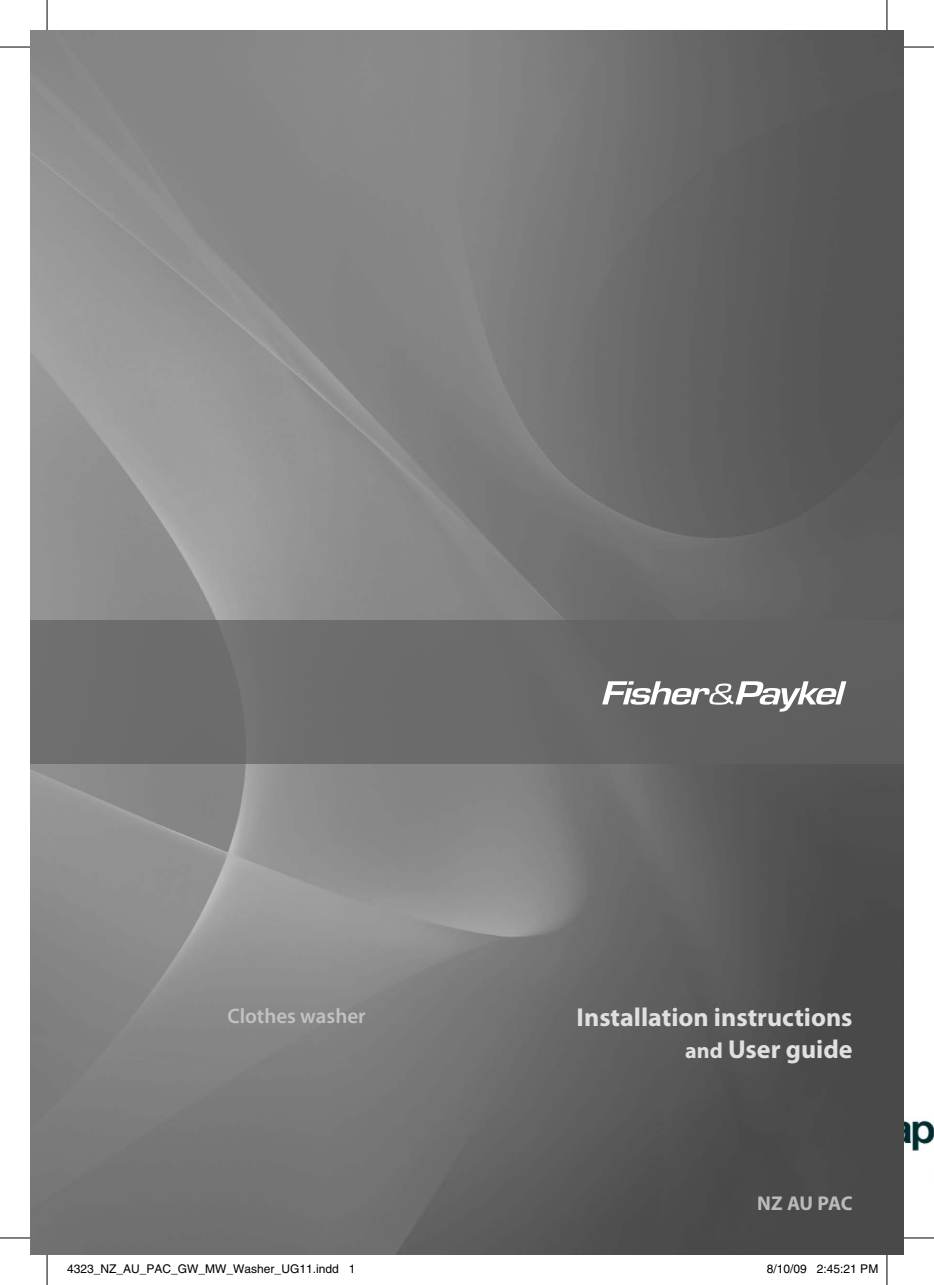
<style>
.page{position:relative;width:934px;height:1285px;background:#fff}
.page>*{position:absolute;margin:0;border:0;box-sizing:border-box;transform-origin:0 0}
.t1{font:700 26px/31.2px "Myriad Pro";color:#e0e0e0;text-align:right}
.t2{font:600 21px "Myriad Pro";color:#c2c2c2}
.t3{font:700 20px "Myriad Pro";letter-spacing:-.03em;color:#bababa}
.t4{font:12px "Helvetica";color:#000}
.s1{font-size:22px}
</style>
<div class="page">
<img style="left:903px;top:1081px;width:30px;height:104px">
<img style="left:30px;top:30px;width:873px;height:1225px">
<div style="left:30px;top:620px;width:873px;height:143px;background:linear-gradient(to right,#727272,#5f5f5f)"></div>
<svg style="left:602px;top:681px;width:244px;height:30px"></svg>
<hr style="left:0;top:47px;width:30px;height:1px;background:#000">
<hr style="left:903px;top:47px;width:30px;height:1px;background:#000">
<hr style="left:0;top:1237px;width:30px;height:1px;background:#000">
<hr style="left:903px;top:1237px;width:30px;height:1px;background:#000">
<hr style="left:47px;top:0;width:1px;height:30px;background:#000">
<hr style="left:47px;top:1255px;width:1px;height:30px;background:#000">
<hr style="left:886px;top:0;width:1px;height:30px;background:#000">
<hr style="left:886px;top:1255px;width:1px;height:30px;background:#000">
<h2 class="t2" style="left:227px;top:1002px;width:140px">Clothes washer</h2>
<h1 class="t1" style="left:576px;top:1001px;width:277px">Installation instructions <span class="s1">and</span> User guide</h1>
<h3 class="t3" style="left:757px;top:1189px;width:97px">NZ AU PAC</h3>
<p class="t4" style="left:67px;top:1261px;width:290px">4323_NZ_AU_PAC_GW_MW_Washer_UG11.indd 1</p>
<p class="t4" style="left:766px;top:1261px;width:113px">8/10/09 2:45:21 PM</p>
</div>
